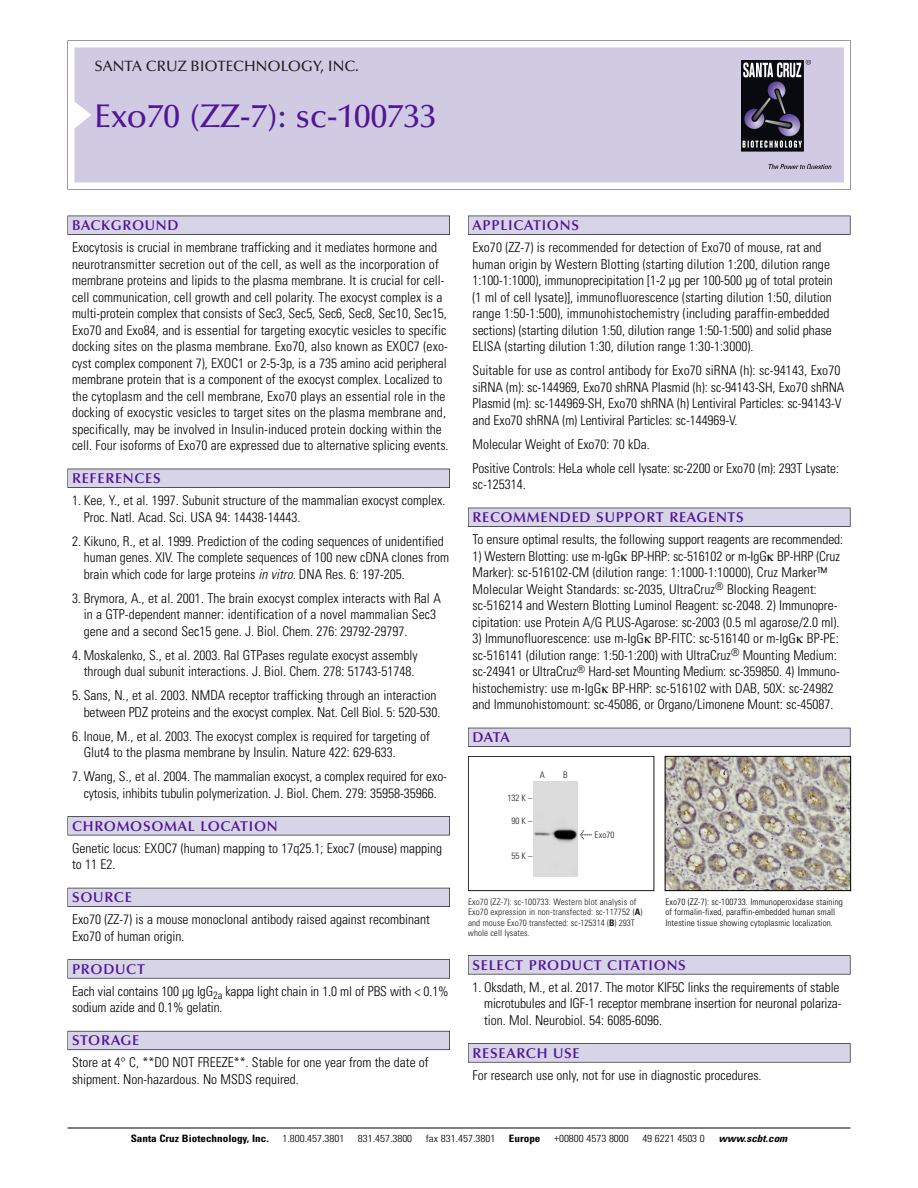
<style>
.page{position:relative;width:918px;height:1188px;background:#fff}
.page>*{position:absolute;margin:0;border:0;box-sizing:border-box;transform-origin:0 0}
.t1{font:500 33px "Optima";color:#511695}
.t2{font:500 15px "Optima";color:#231f20}
.t3{font:600 14.25px "Optima";letter-spacing:.05em;color:#511695}
.t4{font:300 condensed 13.5px/16.5px "Univers";color:#000}
.t5{font:300 condensed 10.2px "Univers";color:#000;scale:1.1 1}
.t6{font:700 condensed 10.2px "Univers";color:#000;scale:1.1 1}
.t7{font:italic 700 condensed 10.2px "Univers";color:#000;scale:1.1 1}
.t8{font:300 condensed 9px/10.5px "Univers";letter-spacing:.015em;color:#191919}
.t9{font:300 condensed 9px/10.5px "Univers";letter-spacing:.015em;color:#000}
.s1{font-style:italic}
.s2{font-family:"Meta Plus";font-weight:400;font-stretch:normal;font-size:10.5px}
.s3{font-weight:700}
</style>
<div class="page">
<svg style="left:74px;top:41px;width:777px;height:148px"></svg>
<div style="left:74px;top:47px;width:770px;height:135px;background:#d1cae3"></div>
<img style="left:741px;top:60px;width:90px;height:108px">
<div style="left:68px;top:216px;width:382px;height:19px;background:#535256"></div>
<div style="left:68px;top:216px;width:381px;height:18px;background:#d7d4e8"></div>
<div style="left:68px;top:469px;width:382px;height:19px;background:#525156"></div>
<div style="left:68px;top:469px;width:381px;height:18px;background:#d7d4e8"></div>
<div style="left:68px;top:816px;width:382px;height:19px;background:#545357"></div>
<div style="left:68px;top:817px;width:381px;height:18px;background:#d7d4e8"></div>
<div style="left:68px;top:888px;width:382px;height:19px;background:#535259"></div>
<div style="left:68px;top:888px;width:381px;height:18px;background:#d7d4e8"></div>
<svg style="left:68px;top:959px;width:382px;height:20px"></svg>
<div style="left:68px;top:960px;width:381px;height:18px;background:#d7d4e8"></div>
<div style="left:68px;top:1031px;width:382px;height:19px;background:#64626c"></div>
<div style="left:68px;top:1031px;width:381px;height:18px;background:#d7d4e8"></div>
<div style="left:468px;top:216px;width:382px;height:19px;background:#535256"></div>
<div style="left:468px;top:216px;width:382px;height:18px;background:#d7d4e8"></div>
<div style="left:468px;top:508px;width:382px;height:19px;background:#525156"></div>
<div style="left:468px;top:508px;width:382px;height:18px;background:#d7d4e8"></div>
<div style="left:468px;top:728px;width:382px;height:19px;background:#515057"></div>
<div style="left:468px;top:728px;width:382px;height:18px;background:#d7d4e8"></div>
<div style="left:468px;top:955px;width:382px;height:19px;background:#575659"></div>
<div style="left:468px;top:956px;width:382px;height:18px;background:#d7d4e8"></div>
<svg style="left:468px;top:1043px;width:382px;height:20px"></svg>
<div style="left:468px;top:1044px;width:382px;height:18px;background:#d7d4e8"></div>
<hr style="left:68px;top:1128px;width:782px;height:1px;background:#000">
<img style="left:667px;top:758px;width:182px;height:131px">
<div style="left:665px;top:756px;width:186px;height:135px;border:1px solid #000"></div>
<div style="left:468px;top:756px;width:186px;height:135px;border:1px solid #191919"></div>
<img style="left:534px;top:781px;width:44px;height:96px">
<p class="t2" style="left:94px;top:60px;width:266px">SANTA CRUZ BIOTECHNOLOGY, INC.</p>
<p class="t1" style="left:94px;top:102px;width:344px">Exo70 (ZZ-7): sc-100733</p>
<p class="t3" style="left:72px;top:219px;width:108px">BACKGROUND</p>
<p class="t4" style="left:72px;top:240px;width:378px">Exocytosis is crucial in membrane trafficking and it mediates hormone and neurotransmitter secretion out of the cell, as well as the incorporation of membrane proteins and lipids to the plasma membrane. It is crucial for cell&shy;cell communication, cell growth and cell polarity. The exocyst complex is a multi-protein complex that consists of Sec3, Sec5, Sec6, Sec8, Sec10, Sec15, Exo70 and Exo84, and is essential for targeting exocytic vesicles to specific docking sites on the plasma membrane. Exo70, also known as EXOC7 (exo&shy;cyst complex component 7), EXOC1 or 2-5-3p, is a 735 amino acid peripheral membrane protein that is a component of the exocyst complex. Localized to the cytoplasm and the cell membrane, Exo70 plays an essential role in the docking of exocystic vesicles to target sites on the plasma membrane and, specifically, may be involved in Insulin-induced protein docking within the cell. Four isoforms of Exo70 are expressed due to alternative splicing events.</p>
<p class="t3" style="left:72px;top:472px;width:90px">REFERENCES</p>
<p class="t4" style="left:84px;top:493px;width:363px;text-indent:-12px">1. Kee, Y., et al. 1997. Subunit structure of the mammalian exocyst complex.<br>Proc. Natl. Acad. Sci. USA 94: 14438-14443.</p>
<p class="t4" style="left:84px;top:534px;width:367px;text-indent:-12px">2. Kikuno, R., et al. 1999. Prediction of the coding sequences of unidentified human genes. XIV. The complete sequences of 100 new cDNA clones from brain which code for large proteins <span class="s1">in vitro.</span>DNA Res. 6: 197-205.</p>
<p class="t4" style="left:84px;top:591px;width:359px;text-indent:-12px">3. Brymora, A., et al. 2001. The brain exocyst complex interacts with Ral A in a GTP-dependent manner: identification of a novel mammalian Sec3 gene and a second Sec15 gene. J. Biol. Chem. 276: 29792-29797.</p>
<p class="t4" style="left:72px;top:648px;width:347px;text-align:right">4. Moskalenko, S., et al. 2003. Ral GTPases regulate exocyst assembly through dual subunit interactions. J. Biol. Chem. 278: 51743-51748.</p>
<p class="t4" style="left:72px;top:688px;width:370px;text-align:right">5. Sans, N., et al. 2003. NMDA receptor trafficking through an interaction between PDZ proteins and the exocyst complex. Nat. Cell Biol. 5: 520-530.</p>
<p class="t4" style="left:84px;top:729px;width:348px;text-indent:-12px">6. Inoue, M., et al. 2003. The exocyst complex is required for targeting of<br>Glut4 to the plasma membrane by Insulin. Nature 422: 629-633.</p>
<p class="t4" style="left:72px;top:769px;width:376px;text-align:center">7. Wang, S., et al. 2004. The mammalian exocyst, a complex required for exo&shy;cytosis, inhibits tubulin polymerization. J. Biol. Chem. 279: 35958-35966.</p>
<p class="t3" style="left:72px;top:820px;width:207px">CHROMOSOMAL LOCATION</p>
<p class="t4" style="left:72px;top:841px;width:371px">Genetic locus: EXOC7 (human) mapping to 17q25.1; Exoc7 (mouse) mapping to 11 E2.</p>
<p class="t3" style="left:72px;top:891px;width:61px">SOURCE</p>
<p class="t4" style="left:72px;top:913px;width:359px">Exo70 (ZZ-7) is a mouse monoclonal antibody raised against recombinant<br>Exo70 of human origin.</p>
<p class="t3" style="left:72px;top:963px;width:74px">PRODUCT</p>
<p class="t4" style="left:72px;top:984px;width:378px">Each vial contains 100 µg IgG<sub>2a</sub> kappa light chain in 1.0 ml of PBS with &lt; 0.1% sodium azide and 0.1% gelatin.</p>
<p class="t3" style="left:72px;top:1035px;width:69px">STORAGE</p>
<p class="t4" style="left:72px;top:1056px;width:358px">Store at 4° C, **DO NOT FREEZE**. Stable for one year from the date of shipment. Non-hazardous. No MSDS required.</p>
<p class="t3" style="left:473px;top:219px;width:108px">APPLICATIONS</p>
<p class="t4" style="left:473px;top:240px;width:362px">Exo70 (ZZ-7) is recommended for detection of Exo70 of mouse, rat and human origin by Western Blotting (starting dilution 1:200, dilution range 1:100-1:1000), immunoprecipitation [1-2 µg per 100-500 µg of total protein (1 ml of cell lysate)], immunofluorescence (starting dilution 1:50, dilution range 1:50-1:500), immunohistochemistry (including paraffin-embedded sections) (starting dilution 1:50, dilution range 1:50-1:500) and solid phase ELISA (starting dilution 1:30, dilution range 1:30-1:3000).</p>
<p class="t4" style="left:473px;top:363px;width:373px">Suitable for use as control antibody for Exo70 siRNA (h): sc-94143, Exo70 siRNA (m): sc-144969, Exo70 shRNA Plasmid (h): sc-94143-SH, Exo70 shRNA Plasmid (m): sc-144969-SH, Exo70 shRNA (h) Lentiviral Particles: sc-94143-V and Exo70 shRNA (m) Lentiviral Particles: sc-144969-V.</p>
<p class="t4" style="left:473px;top:437px;width:179px">Molecular Weight of Exo70: 70 kDa.</p>
<p class="t4" style="left:473px;top:461px;width:368px">Positive Controls: HeLa whole cell lysate: sc-2200 or Exo70 (m): 293T Lysate: sc-125314.</p>
<p class="t3" style="left:473px;top:511px;width:273px">RECOMMENDED SUPPORT REAGENTS</p>
<p class="t4" style="left:473px;top:532px;width:372px">To ensure optimal results, the following support reagents are recommended:</p>
<p class="t4" style="left:473px;top:549px;width:369px">1) Western Blotting: use m-IgG BP-HRP: sc-516102 or m-IgG BP-HRP (Cruz Marker): sc-516102-CM (dilution range: 1:1000-1:10000), Cruz Marker™ Molecular Weight Standards: sc-2035, UltraCruz<sup>®</sup> Blocking Reagent: sc-516214 and Western Blotting Luminol Reagent: sc-2048. 2) Immunopre&shy;cipitation: use Protein A/G PLUS-Agarose: sc-2003 (0.5 ml agarose/2.0 ml).</p>
<p class="t4" style="left:473px;top:631px;width:369px">3) Immunofluorescence: use m-IgG BP-FITC: sc-516140 or m-IgG BP-PE: sc-516141 (dilution range: 1:50-1:200) with UltraCruz<sup>®</sup> Mounting Medium: sc-24941 or UltraCruz<sup>®</sup> Hard-set Mounting Medium: sc-359850. 4) Immuno&shy;histochemistry: use m-IgG BP-HRP: sc-516102 with DAB, 50X: sc-24982 and Immunohistomount: sc-45086, or Organo/Limonene Mount: sc-45087.</p>
<p class="t3" style="left:473px;top:731px;width:39px">DATA</p>
<p class="t8" style="left:540px;top:771px;width:7px">A</p>
<p class="t8" style="left:563px;top:771px;width:6px">B</p>
<p class="t8" style="left:508px;top:793px;width:26px">132 K –</p>
<p class="t8" style="left:512px;top:817px;width:22px">90K–</p>
<p class="t8" style="left:512px;top:852px;width:22px">55K–</p>
<p class="t8" style="left:580px;top:830px;width:36px"><span class="s2">&lt;</span> Exo70</p>
<p class="t8" style="left:468px;top:897px;width:176px">Exo70 (ZZ-7): sc-100733. Western blot analysis of Exo70 expression in non-transfected: sc-117752 (<span class="s3">A</span>) and mouse Exo70 transfected: sc-125314 (<span class="s3">B</span>) 293T whole cell lysates.</p>
<p class="t9" style="left:665px;top:897px;width:179px">Exo70 (ZZ-7): sc-100733. Immunoperoxidase staining of formalin-fixed, paraffin-embedded human small<br>Intestine tissue showing cytoplasmic localization.</p>
<p class="t3" style="left:473px;top:959px;width:215px">SELECT PRODUCT CITATIONS</p>
<p class="t4" style="left:484px;top:980px;width:359px;text-indent:-12px">1. Oksdath, M., et al. 2017. The motor KIF5C links the requirements of stable microtubules and IGF-1 receptor membrane insertion for neuronal polariza&shy;tion. Mol. Neurobiol. 54: 6085-6096.</p>
<p class="t3" style="left:473px;top:1047px;width:109px">RESEARCH USE</p>
<p class="t4" style="left:473px;top:1068px;width:291px">For research use only, not for use in diagnostic procedures.</p>
<p class="t6" style="left:131px;top:1135px;width:127px">Santa Cruz Biotechnology, Inc.</p>
<p class="t5" style="left:282px;top:1135px;width:58px">1.800.457.3801</p>
<p class="t5" style="left:358px;top:1135px;width:51px">831.457.3800</p>
<p class="t5" style="left:426px;top:1135px;width:65px">fax 831.457.3801</p>
<p class="t6" style="left:509px;top:1135px;width:30px">Europe</p>
<p class="t5" style="left:554px;top:1135px;width:69px">+00800 4573 8000</p>
<p class="t5" style="left:642px;top:1135px;width:58px">49 6221 4503 0</p>
<p class="t7" style="left:719px;top:1135px;width:66px">www.scbt.com</p>
</div>
